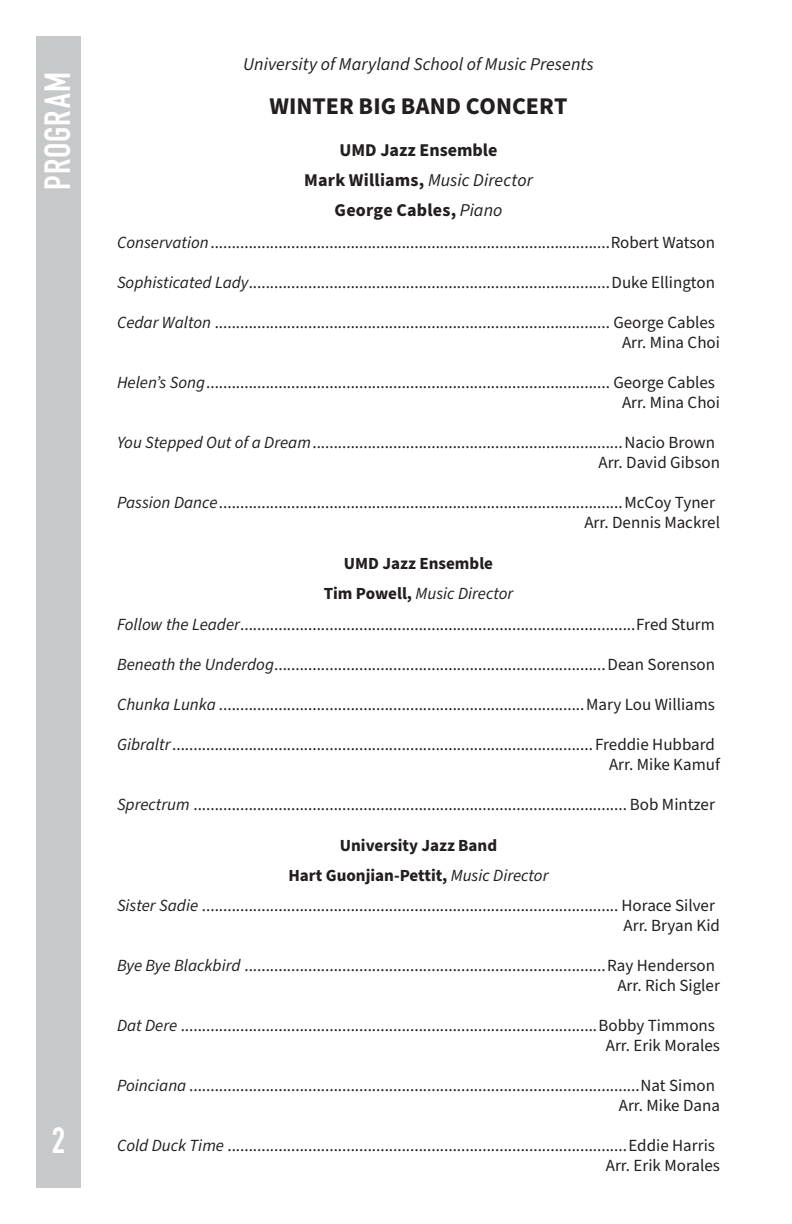
<style>
.page{position:relative;width:792px;height:1224px;background:#fff}
.page>*{position:absolute;margin:0;border:0;box-sizing:border-box;transform-origin:0 0}
.Headings{font:700 36px "DIN Condensed";letter-spacing:.025em;color:#fff}
.t1{font:700 24px "Source Sans Pro";color:#231f20}
.t2{font:700 18px "Source Sans Pro";letter-spacing:.01em;color:#231f20}
.t3{font:italic 18px "Source Sans Pro";letter-spacing:.005em;color:#231f20}
.t4{font:17px "Source Sans Pro";color:#231f20}
.t5{font:700 17px "Source Sans Pro";color:#231f20}
.t6{font:italic 17px "Source Sans Pro";color:#231f20}
.s1{font-weight:400;font-style:italic}
.s2{font-style:italic}
.s3{font-weight:700;font-style:normal}
</style>
<div class="page">
<div style="left:36px;top:36px;width:45px;height:1152px;background:#c7c8ca"></div>
<p class="Headings" style="left:33px;top:190px;width:119px;rotate:-90deg">PROGRAM</p>
<h1 class="Headings" style="left:52px;top:1116px;width:15px">2</h1>
<p class="t3" style="left:243px;top:52px;width:352px">University of Maryland School of Music Presents</p>
<p class="t1" style="left:269px;top:90px;width:300px">WINTER BIG BAND CONCERT</p>
<p class="t2" style="left:339px;top:138px;width:160px">UMD Jazz Ensemble</p>
<p class="t2" style="left:304px;top:168px;width:230px">Mark Williams, <span class="s1">Music Director</span></p>
<p class="t2" style="left:335px;top:198px;width:169px">George Cables, <span class="s1">Piano</span></p>
<p class="t4" style="left:117px;top:231px;width:600px"><span class="s2">Conservation</span>..............................................................................................Robert Watson</p>
<p class="t4" style="left:117px;top:271px;width:600px"><span class="s2">Sophisticated Lady</span>.....................................................................................Duke Ellington</p>
<p class="t4" style="left:117px;top:311px;width:600px"><span class="s2">Cedar Walton</span> ............................................................................................. George Cables</p>
<p class="t4" style="left:622px;top:331px;width:99px">Arr. Mina Choi</p>
<p class="t4" style="left:117px;top:371px;width:600px"><span class="s2">Helen’s Song</span>............................................................................................... George Cables</p>
<p class="t4" style="left:622px;top:391px;width:99px">Arr. Mina Choi</p>
<p class="t4" style="left:117px;top:431px;width:600px"><span class="s2">You Stepped Out of a Dream</span>.........................................................................Nacio Brown</p>
<p class="t4" style="left:598px;top:451px;width:123px">Arr. David Gibson</p>
<p class="t4" style="left:117px;top:491px;width:600px"><span class="s2">Passion Dance</span>...............................................................................................McCoy Tyner</p>
<p class="t4" style="left:584px;top:511px;width:137px">Arr. Dennis Mackrel</p>
<p class="t5" style="left:344px;top:552px;width:151px">UMD Jazz Ensemble</p>
<p class="t6" style="left:324px;top:582px;width:191px"><span class="s3">Tim Powell,</span> Music Director</p>
<p class="t4" style="left:117px;top:613px;width:600px"><span class="s2">Follow the Leader</span>.............................................................................................Fred Sturm</p>
<p class="t4" style="left:117px;top:653px;width:600px"><span class="s2">Beneath the Underdog</span>..............................................................................Dean Sorenson</p>
<p class="t4" style="left:117px;top:693px;width:600px"><span class="s2">Chunka Lunka</span> ......................................................................................Mary Lou Williams</p>
<p class="t4" style="left:117px;top:733px;width:600px"><span class="s2">Gibraltr</span>................................................................................................... Freddie Hubbard</p>
<p class="t4" style="left:609px;top:753px;width:112px">Arr. Mike Kamuf</p>
<p class="t4" style="left:117px;top:793px;width:599px"><span class="s2">Sprectrum</span> ...................................................................................................... Bob Mintzer</p>
<p class="t5" style="left:340px;top:833px;width:159px">University Jazz Band</p>
<p class="t5" style="left:288px;top:864px;width:262px">Hart Guonjian-Pettit, <span class="s1">Music Director</span></p>
<p class="t4" style="left:117px;top:894px;width:600px"><span class="s2">Sister Sadie</span> .................................................................................................. Horace Silver</p>
<p class="t4" style="left:624px;top:914px;width:98px">Arr. Bryan Kid</p>
<p class="t4" style="left:117px;top:954px;width:600px"><span class="s2">Bye Bye Blackbird</span> .....................................................................................Ray Henderson</p>
<p class="t4" style="left:617px;top:974px;width:104px">Arr. Rich Sigler</p>
<p class="t4" style="left:117px;top:1014px;width:600px"><span class="s2">Dat Dere</span> ..................................................................................................Bobby Timmons</p>
<p class="t4" style="left:606px;top:1034px;width:116px">Arr. Erik Morales</p>
<p class="t4" style="left:117px;top:1074px;width:600px"><span class="s2">Poinciana</span> ..........................................................................................................Nat Simon</p>
<p class="t4" style="left:619px;top:1094px;width:103px">Arr. Mike Dana</p>
<p class="t4" style="left:117px;top:1134px;width:600px"><span class="s2">Cold Duck Time</span> ..............................................................................................Eddie Harris</p>
<p class="t4" style="left:606px;top:1154px;width:116px">Arr. Erik Morales</p>
</div>
